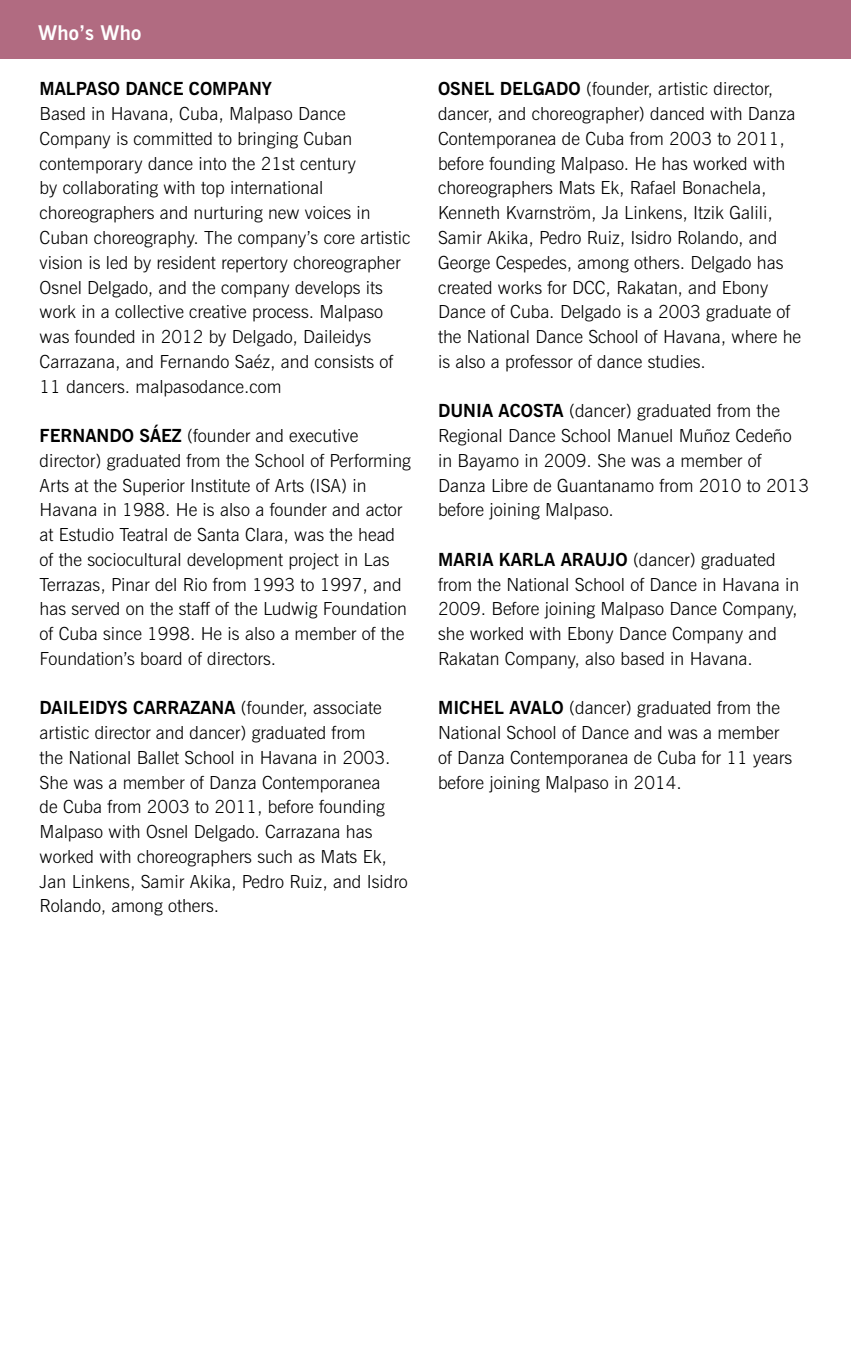
<style>
.page{position:relative;width:851px;height:1357px;background:#fff}
.page>*{position:absolute;margin:0;border:0;box-sizing:border-box;transform-origin:0 0}
.t1{font:700 20.25px "News Gothic BT";letter-spacing:.01em;color:#fff}
.t2{font:300 18px/24.8px "News Gothic BT";color:#000}
.t3{font:700 18px "News Gothic BT";color:#000}
.s1{font-weight:700}
</style>
<div class="page">
<div style="left:0;top:0;width:850px;height:59px;background:#b16b81"></div>
<p class="t1" style="left:38px;top:21px;width:105px">Who’s Who</p>
<p class="t3" style="left:40px;top:78px;width:234px">MALPASO DANCE COMPANY</p>
<p class="t2" style="left:40px;top:101px;width:372px">Based in Havana, Cuba, Malpaso Dance Company is committed to bringing Cuban contemporary dance into the 21st century<br>by collaborating with top international choreographers and nurturing new voices in Cuban choreography. The company’s core artistic vision is led by resident repertory choreographer Osnel Delgado, and the company develops its work in a collective creative process. Malpaso was founded in 2012 by Delgado, Daileidys Carrazana, and Fernando Saéz, and consists of 11 dancers. malpasodance.com</p>
<p class="t2" style="left:40px;top:423px;width:373px"><span class="s1">FERNANDO SÁEZ</span> (founder and executive director) graduated from the School of Performing Arts at the Superior Institute of Arts (ISA) in Havana in 1988. He is also a founder and actor at Estudio Teatral de Santa Clara, was the head of the sociocultural development project in Las Terrazas, Pinar del Rio from 1993 to 1997, and has served on the staff of the Ludwig Foundation of Cuba since 1998. He is also a member of the Foundation’s board of directors.</p>
<p class="t2" style="left:40px;top:695px;width:370px"><span class="s1">DAILEIDYS CARRAZANA</span> (founder, associate artistic director and dancer) graduated from<br>the National Ballet School in Havana in 2003.<br>She was a member of Danza Contemporanea<br>de Cuba from 2003 to 2011, before founding Malpaso with Osnel Delgado. Carrazana has worked with choreographers such as Mats Ek, Jan Linkens, Samir Akika, Pedro Ruiz, and Isidro Rolando, among others.</p>
<p class="t2" style="left:438px;top:77px;width:364px"><span class="s1">OSNEL DELGADO</span> (founder, artistic director, dancer, and choreographer) danced with Danza Contemporanea de Cuba from 2003 to 2011, before founding Malpaso. He has worked with choreographers Mats Ek, Rafael Bonachela, Kenneth Kvarnström, Ja Linkens, Itzik Galili, Samir Akika, Pedro Ruiz, Isidro Rolando, and George Cespedes, among others. Delgado has created works for DCC, Rakatan, and Ebony Dance of Cuba. Delgado is a 2003 graduate of the National Dance School of Havana, where he is also a professor of dance studies.</p>
<p class="t2" style="left:438px;top:398px;width:372px"><span class="s1">DUNIA ACOSTA</span> (dancer) graduated from the Regional Dance School Manuel Muñoz Cedeño in Bayamo in 2009. She was a member of Danza Libre de Guantanamo from 2010 to 2013 before joining Malpaso.</p>
<p class="t2" style="left:438px;top:547px;width:363px"><span class="s1">MARIA KARLA ARAUJO</span> (dancer) graduated from the National School of Dance in Havana in 2009. Before joining Malpaso Dance Company, she worked with Ebony Dance Company and Rakatan Company, also based in Havana.</p>
<p class="t2" style="left:438px;top:695px;width:355px"><span class="s1">MICHEL AVALO</span> (dancer) graduated from the National School of Dance and was a member of Danza Contemporanea de Cuba for 11 years before joining Malpaso in 2014.</p>
</div>
